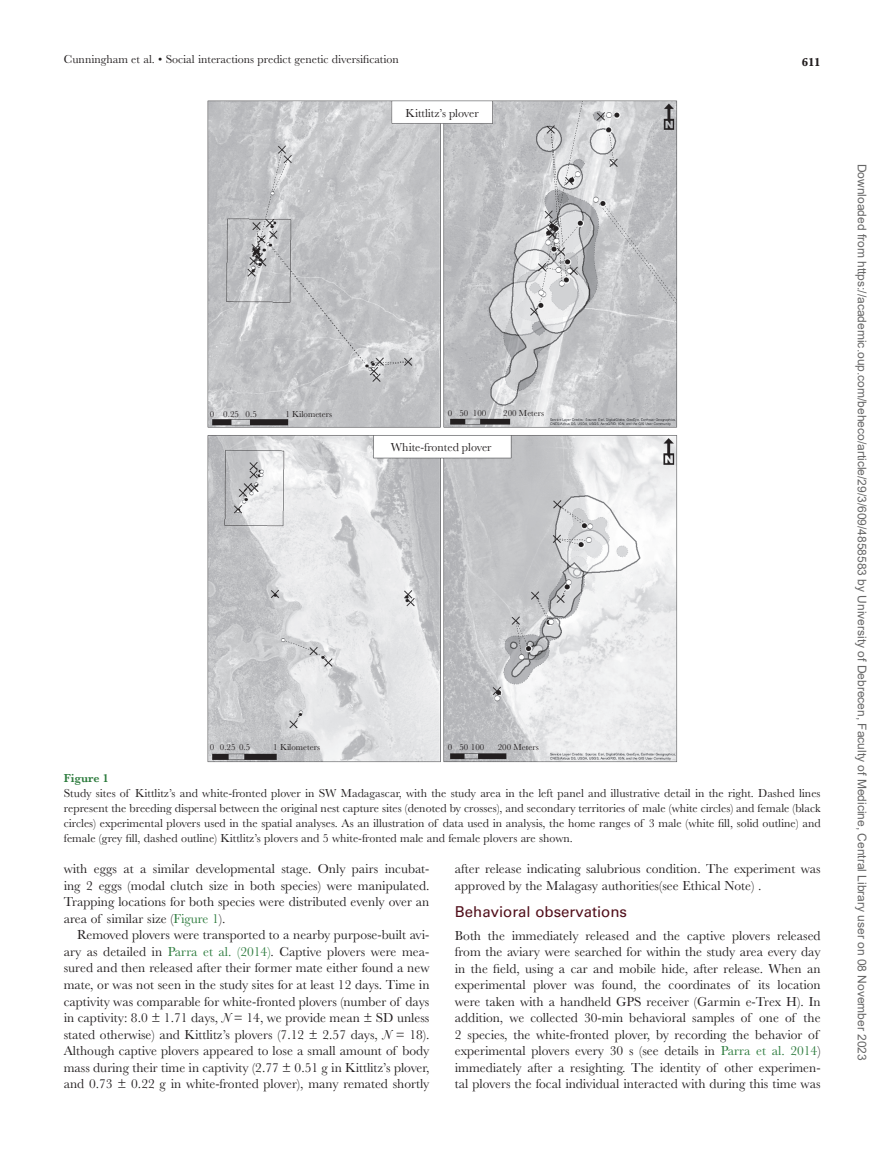
<style>
.page{position:relative;width:891px;height:1175px;background:#fff}
.page>*{position:absolute;margin:0;border:0;box-sizing:border-box;transform-origin:0 0}
.t1{font:15px "Univers LT Std";color:#510f1b}
.t2{font:13.5px/16.5px "Baskerville MT Std";color:#231f20;text-align:justify}
.t3{font:12px/15px "Baskerville MT Std";color:#231f20;text-align:justify}
.t4{font:12px "Arial";color:#666}
.t5{font:600 12px "Baskerville MT Std";color:#2a7a3b}
.t6{font:700 12px "Baskerville MT Std";color:#231f20}
.t7{font:9px "Baskerville MT Std";color:#231f20}
.s1{color:#2a7a3b}
.s2{font-style:italic}
</style>
<div class="page">
<img style="left:207px;top:101px;width:470px;height:661px">
<p class="t3" style="left:64px;top:52px;width:337px">Cunningham et al. • Social interactions predict genetic diversification</p>
<p class="t3" style="left:406px;top:105px;width:75px">Kittlitz’s plover</p>
<p class="t7" style="left:210px;top:409px;width:49px">0 0.25 0.5</p>
<p class="t7" style="left:285px;top:409px;width:48px">1 Kilometers</p>
<p class="t7" style="left:448px;top:408px;width:40px">0 50 100</p>
<p class="t7" style="left:503px;top:408px;width:42px">200 Meters</p>
<p class="t3" style="left:391px;top:440px;width:102px">White-fronted plover</p>
<p class="t7" style="left:210px;top:742px;width:42px">0 0.25 0.5</p>
<p class="t7" style="left:273px;top:742px;width:48px">1 Kilometers</p>
<p class="t7" style="left:448px;top:741px;width:38px">0 50 100</p>
<p class="t7" style="left:498px;top:741px;width:42px">200 Meters</p>
<p class="t6" style="left:802px;top:55px;width:20px">611</p>
<p class="t5" style="left:64px;top:771px;width:47px">Figure 1</p>
<p class="t3" style="left:64px;top:785px;width:758px">Study sites of Kittlitz’s and white-fronted plover in SW Madagascar, with the study area in the left panel and illustrative detail in the right. Dashed lines represent the breeding dispersal between the original nest capture sites (denoted by crosses), and secondary territories of male (white circles) and female (black circles) experimental plovers used in the spatial analyses. As an illustration of data used in analysis, the home ranges of 3 male (white fill, solid outline) and female (grey fill, dashed outline) Kittlitz’s plovers and 5 white-fronted male and female plovers are shown.</p>
<p class="t2" style="left:64px;top:860px;width:367px">with eggs at a similar developmental stage. Only pairs incubat&shy;ing 2 eggs (modal clutch size in both species) were manipulated.<br>Trapping locations for both species were distributed evenly over an area of similar size (<span class="s1">Figure 1</span>).</p>
<p class="t2" style="left:64px;top:926px;width:367px;text-indent:14px">Removed plovers were transported to a nearby purpose-built avi&shy;ary as detailed in <span class="s1">Parra et al. (2014)</span>. Captive plovers were mea&shy;sured and then released after their former mate either found a new mate, or was not seen in the study sites for at least 12 days. Time in captivity was comparable for white-fronted plovers (number of days in captivity: 8.0 ± 1.71 days, <span class="s2">N</span> = 14, we provide mean ± SD unless stated otherwise) and Kittlitz’s plovers (7.12 ± 2.57 days, <span class="s2">N</span> = 18).<br>Although captive plovers appeared to lose a small amount of body mass during their time in captivity (2.77 ± 0.51 g in Kittlitz’s plover, and 0.73 ± 0.22 g in white-fronted plover), many remated shortly</p>
<p class="t2" style="left:455px;top:860px;width:367px">after release indicating salubrious condition. The experiment was approved by the Malagasy authorities(see Ethical Note) .</p>
<p class="t1" style="left:455px;top:902px;width:174px">Behavioral observations</p>
<p class="t2" style="left:455px;top:926px;width:367px;text-align:left">Both the immediately released and the captive plovers released from the aviary were searched for within the study area every day in the field, using a car and mobile hide, after release. When an experimental plover was found, the coordinates of its location were taken with a handheld GPS receiver (Garmin e-Trex H). In addition, we collected 30-min behavioral samples of one of the 2 species, the white-fronted plover, by recording the behavior of experimental plovers every 30 s (see details in <span class="s1">Parra et al. 2014</span>) immediately after a resighting. The identity of other experimen&shy;tal plovers the focal individual interacted with during this time was</p>
<p class="t4" style="left:866px;top:164px;width:898px;rotate:90deg">Downloaded from https://academic.oup.com/beheco/article/29/3/609/4858583 by University of Debrecen, Faculty of Medicine, Central Library user on 08 November 2023</p>
</div>
